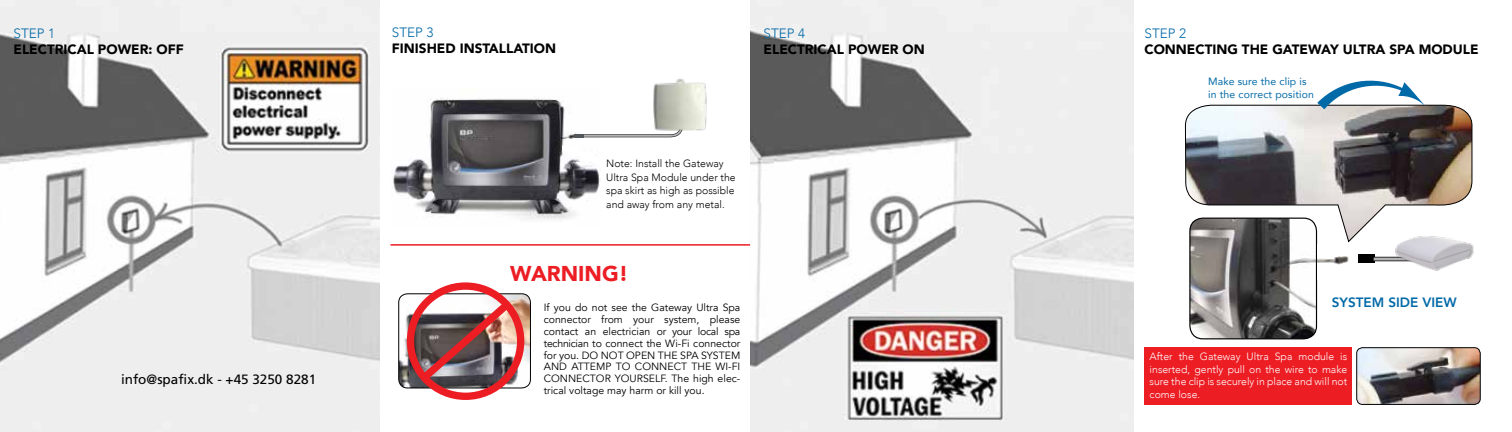
<style>
.page{position:relative;width:1512px;height:432px;background:#fff}
.page>*{position:absolute;margin:0;border:0;box-sizing:border-box;transform-origin:0 0}
.t1{font:900 21.45px "Avenir";color:#ed1d24}
.t2{font:900 13.5px "Avenir";color:#000}
.t3{font:13.5px "Frutiger LT Std";color:#000}
.t4{font:300 13.5px "Avenir";color:#0069a7}
.t5{font:800 13.5px "Avenir";color:#0069a7}
.t6{font:10.5px/11.9px "Avenir";color:#000;text-align:justify}
.t7{font:300 10.5px/12.6px "Avenir";color:#fff;text-align:justify}
.t8{font:300 10.5px/13.5px "Avenir";color:#000}
.t9{font:10.5px/12.6px "Avenir";letter-spacing:.01em;color:#0069a7}
</style>
<div class="page">
<img style="left:750px;top:0;width:384px;height:432px">
<div style="left:1144px;top:347px;width:208px;height:58px;background:#ed1d24"></div>
<img style="left:1192px;top:334px;width:123px;height:5px">
<svg style="left:1184px;top:105px;width:289px;height:229px"></svg>
<img style="left:1358px;top:348px;width:122px;height:56px">
<div style="left:1356px;top:347px;width:124px;height:58px;border:1px solid #000;border-radius:6px"></div>
<svg style="left:1369px;top:236px;width:20px;height:28px"></svg>
<img style="left:1389px;top:229px;width:85px;height:46px">
<svg style="left:1317px;top:80px;width:109px;height:29px"></svg>
<img style="left:393px;top:98px;width:207px;height:121px">
<img style="left:653px;top:78px;width:54px;height:53px">
<svg style="left:575px;top:121px;width:109px;height:18px"></svg>
<svg style="left:562px;top:146px;width:38px;height:22px"></svg>
<img style="left:399px;top:294px;width:131px;height:94px">
<div style="left:399px;top:294px;width:132px;height:94px;border:1px solid #000;border-radius:9px"></div>
<div style="left:407px;top:282px;width:117px;height:118px;border:7px solid #ed1d24;border-radius:50%"></div>
<img style="left:415px;top:295px;width:102px;height:92px">
<hr style="left:390px;top:244px;width:360px;height:2px;background:#ed1d24">
<img style="left:0;top:0;width:379px;height:432px">
<p class="t4" style="left:14px;top:25px;width:43px">STEP 1</p>
<p class="t2" style="left:14px;top:38px;width:172px">ELECTRICAL POWER: OFF</p>
<p class="t3" style="left:121px;top:371px;width:197px">info@spafix.dk - +45 3250 8281</p>
<p class="t4" style="left:392px;top:24px;width:43px">STEP 3</p>
<p class="t2" style="left:392px;top:37px;width:166px">FINISHED INSTALLATION</p>
<p class="t4" style="left:764px;top:25px;width:43px">STEP 4</p>
<p class="t2" style="left:764px;top:38px;width:163px">ELECTRICAL POWER ON</p>
<p class="t8" style="left:606px;top:157px;width:131px">Note: Install the Gateway<br>Ultra Spa Module under the spa skirt as high as possible and away from any metal.</p>
<h1 class="t1" style="left:510px;top:255px;width:120px">WARNING!</h1>
<p class="t6" style="left:544px;top:302px;width:198px">If you do not see the Gateway Ultra Spa connector from your system, please contact an electrician or your local spa technician to connect the Wi-Fi connector for you. DO NOT OPEN THE SPA SYSTEM AND ATTEMP TO CONNECT THE WI-FI CONNECTOR YOURSELF. The high elec&shy;trical voltage may harm or kill you.</p>
<p class="t4" style="left:1145px;top:25px;width:43px">STEP 2</p>
<p class="t2" style="left:1145px;top:38px;width:336px">CONNECTING THE GATEWAY ULTRA SPA MODULE</p>
<p class="t9" style="left:1208px;top:75px;width:107px">Make sure the clip is in the correct position</p>
<p class="t5" style="left:1332px;top:292px;width:126px">SYSTEM SIDE VIEW</p>
<p class="t7" style="left:1150px;top:350px;width:199px">After the Gateway Ultra Spa module is inserted, gently pull on the wire to make sure the clip is securely in place and will not come lose.</p>
</div>
